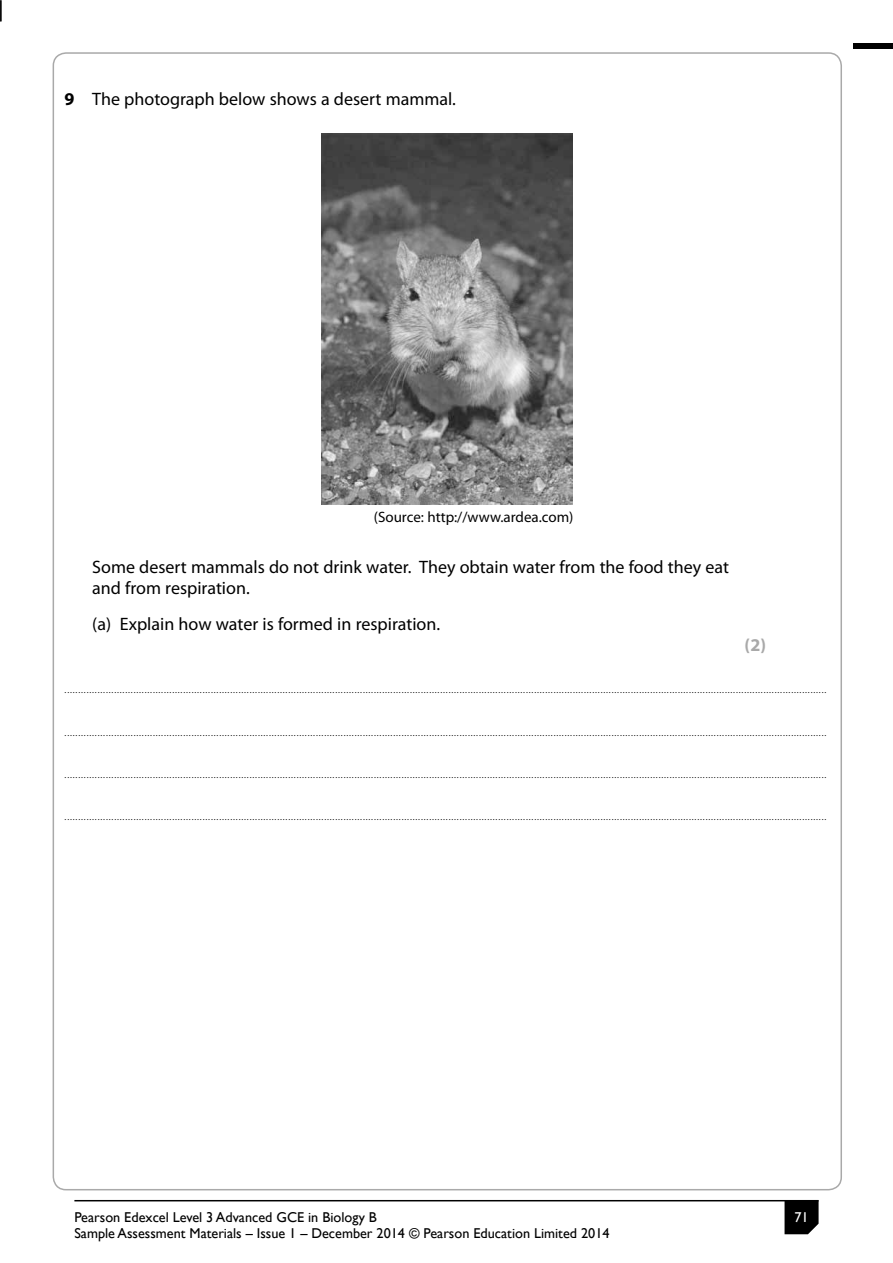
<style>
.page{position:relative;width:893px;height:1263px;background:#fff}
.page>*{position:absolute;margin:0;border:0;box-sizing:border-box;transform-origin:0 0}
.t1{font:18px/21px "Myriad Pro";color:#000}
.t2{font:700 18px "Myriad Pro";color:#a9a9a9}
.t3{font:15px "Myriad Pro";color:#000}
.t4{font:14.25px/16.5px "Gill Sans";color:#000}
.t5{font:14.25px "Gill Sans";color:#fff}
.t6{font:9px "Myriad Pro";color:#000}
.s1{font-weight:700}
</style>
<div class="page">
<svg style="left:784px;top:1201px;width:35px;height:33px"></svg>
<hr style="left:74px;top:1200px;width:745px;height:1px;background:#000">
<div style="left:854px;top:43px;width:39px;height:5px;background:#000"></div>
<svg style="left:0;top:0;width:2px;height:21px"></svg>
<img style="left:322px;top:134px;width:251px;height:370px">
<h1 class="t1" style="left:65px;top:89px;width:393px"><span class="s1">9</span> The photograph below shows a desert mammal.</h1>
<h2 class="t3" style="left:374px;top:508px;width:201px">(Source: http://www.ardea.com)</h2>
<h1 class="t1" style="left:92px;top:556px;width:638px">Some desert mammals do not drink water. They obtain water from the food they eat and from respiration.</h1>
<h1 class="t1" style="left:92px;top:613px;width:349px">(a) Explain how water is formed in respiration.</h1>
<h1 class="t2" style="left:745px;top:633px;width:23px">(2)</h1>
<p class="t6" style="left:65px;top:685px;width:763px">....................................................................................................................................................................................................................................................................................</p>
<p class="t6" style="left:65px;top:727px;width:763px">....................................................................................................................................................................................................................................................................................</p>
<p class="t6" style="left:65px;top:769px;width:763px">....................................................................................................................................................................................................................................................................................</p>
<p class="t6" style="left:65px;top:812px;width:763px">....................................................................................................................................................................................................................................................................................</p>
<h3 class="t4" style="left:74px;top:1209px;width:537px">Pearson Edexcel Level 3 Advanced GCE in Biology B<br>Sample Assessment Materials – Issue 1 – December 2014 © Pearson Education Limited 2014</h3>
<h3 class="t5" style="left:794px;top:1208px;width:16px">71</h3>
</div>
